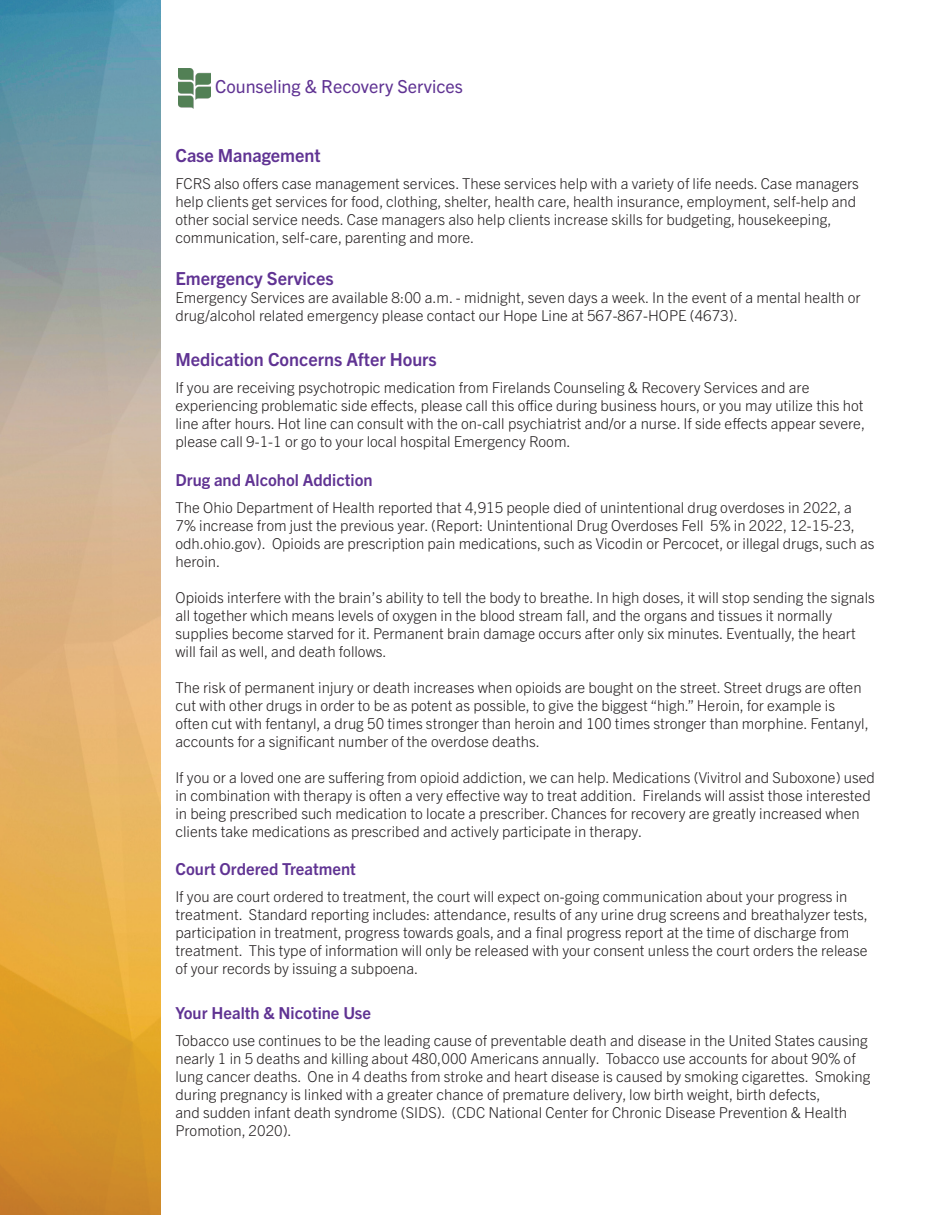
<style>
.page{position:relative;width:945px;height:1215px;background:#fff}
.page>*{position:absolute;margin:0;border:0;box-sizing:border-box;transform-origin:0 0}
.t1{font:700 18px "Trade Gothic Next LT Pro";color:#603393}
.t2{font:18px "Trade Gothic Next LT Pro";color:#603393}
.t3{font:700 16.5px "Trade Gothic Next LT Pro";color:#603393}
.t4{font:300 15px/18px "Trade Gothic Next LT Pro";color:#231f20}
</style>
<div class="page">
<img style="left:0;top:0;width:161px;height:1215px">
<img style="left:178px;top:69px;width:33px;height:40px">
<p class="t2" style="left:215px;top:73px;width:249px">Counseling &amp; Recovery Services</p>
<p class="t1" style="left:176px;top:143px;width:147px">Case Management</p>
<p class="t4" style="left:176px;top:174px;width:685px">FCRS also offers case management services. These services help with a variety of life needs. Case managers help clients get services for food, clothing, shelter, health care, health insurance, employment, self-help and other social service needs. Case managers also help clients increase skills for budgeting, housekeeping, communication, self-care, parenting and more.</p>
<p class="t1" style="left:176px;top:265px;width:160px">Emergency Services</p>
<p class="t4" style="left:176px;top:287px;width:687px">Emergency Services are available 8:00 a.m. - midnight, seven days a week. In the event of a mental health or drug/alcohol related emergency please contact our Hope Line at 567-867-HOPE (4673).</p>
<p class="t1" style="left:176px;top:346px;width:263px">Medication Concerns After Hours</p>
<p class="t4" style="left:176px;top:377px;width:691px">If you are receiving psychotropic medication from Firelands Counseling &amp; Recovery Services and are experiencing problematic side effects, please call this office during business hours, or you may utilize this hot line after hours. Hot line can consult with the on-call psychiatrist and/or a nurse. If side effects appear severe, please call 9-1-1 or go to your local hospital Emergency Room.</p>
<p class="t3" style="left:176px;top:469px;width:199px">Drug and Alcohol Addiction</p>
<p class="t4" style="left:176px;top:498px;width:700px">The Ohio Department of Health reported that 4,915 people died of unintentional drug overdoses in 2022, a 7% increase from just the previous year. (Report: Unintentional Drug Overdoses Fell 5% in 2022, 12-15-23, odh.ohio.gov). Opioids are prescription pain medications, such as Vicodin or Percocet, or illegal drugs, such as heroin.</p>
<p class="t4" style="left:176px;top:588px;width:701px">Opioids interfere with the brain’s ability to tell the body to breathe. In high doses, it will stop sending the signals all together which means levels of oxygen in the blood stream fall, and the organs and tissues it normally supplies become starved for it. Permanent brain damage occurs after only six minutes. Eventually, the heart will fail as well, and death follows.</p>
<p class="t4" style="left:176px;top:678px;width:695px">The risk of permanent injury or death increases when opioids are bought on the street. Street drugs are often cut with other drugs in order to be as potent as possible, to give the biggest “high.” Heroin, for example is often cut with fentanyl, a drug 50 times stronger than heroin and 100 times stronger than morphine. Fentanyl, accounts for a significant number of the overdose deaths.</p>
<p class="t4" style="left:176px;top:768px;width:701px">If you or a loved one are suffering from opioid addiction, we can help. Medications (Vivitrol and Suboxone) used in combination with therapy is often a very effective way to treat addition. Firelands will assist those interested in being prescribed such medication to locate a prescriber. Chances for recovery are greatly increased when clients take medications as prescribed and actively participate in therapy.</p>
<p class="t3" style="left:176px;top:857px;width:182px">Court Ordered Treatment</p>
<p class="t4" style="left:176px;top:887px;width:694px">If you are court ordered to treatment, the court will expect on-going communication about your progress in treatment. Standard reporting includes: attendance, results of any urine drug screens and breathalyzer tests, participation in treatment, progress towards goals, and a final progress report at the time of discharge from treatment. This type of information will only be released with your consent unless the court orders the release of your records by issuing a subpoena.</p>
<p class="t3" style="left:176px;top:1001px;width:197px">Your Health &amp; Nicotine Use</p>
<p class="t4" style="left:176px;top:1031px;width:697px">Tobacco use continues to be the leading cause of preventable death and disease in the United States causing nearly 1 in 5 deaths and killing about 480,000 Americans annually. Tobacco use accounts for about 90% of lung cancer deaths. One in 4 deaths from stroke and heart disease is caused by smoking cigarettes. Smoking during pregnancy is linked with a greater chance of premature delivery, low birth weight, birth defects,<br>and sudden infant death syndrome (SIDS). (CDC National Center for Chronic Disease Prevention &amp; Health Promotion, 2020).</p>
</div>
